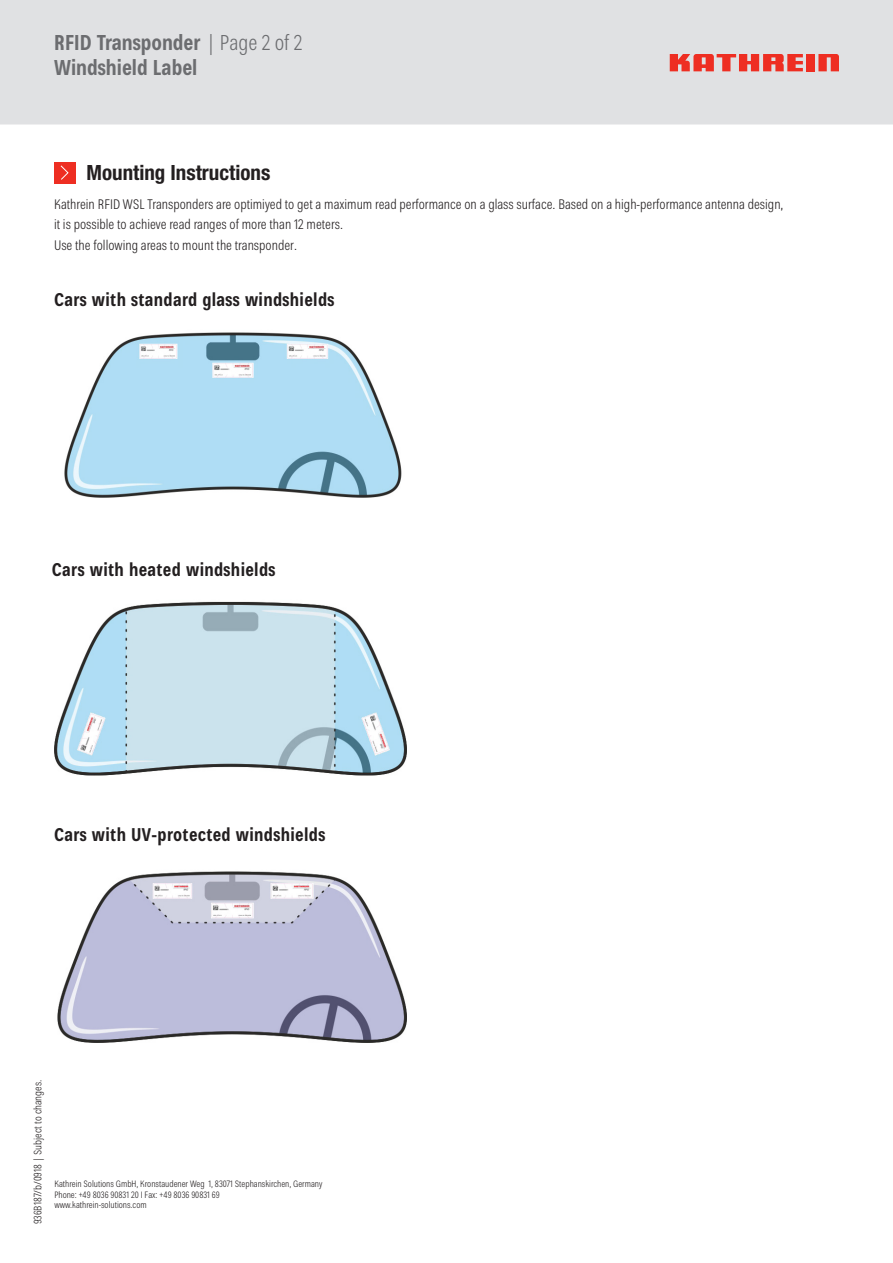
<style>
.page{position:relative;width:893px;height:1263px;background:#fff}
.page>*{position:absolute;margin:0;border:0;box-sizing:border-box;transform-origin:0 0}
.t1{font:700 condensed 21px/25.2px "Kathrein 77";color:#6c6d70}
.Zwischenüberschrift{font:700 condensed 21px "Helvetica Neue LT Std";color:#231f20}
._02_Subheadline_BCon{font:700 condensed 18px "Kathrein 77";letter-spacing:.02em;color:#231f20}
.hk_Stand_9Pkt_Helv_F{font:300 condensed 13.5px "Kathrein 47";color:#231f20}
.t2{font:300 condensed 10.5px "Kathrein 47";color:#231f20}
.t3{font:300 condensed 9px/10.8px "Kathrein 47";color:#231f20}
.s1{font-family:"Kathrein 47";font-weight:300}
</style>
<div class="page">
<div style="left:0;top:0;width:893px;height:125px;background:#e0e1e3"></div>
<div style="left:806px;top:54px;width:9px;height:17px;background:#ee2e22"></div>
<svg style="left:818px;top:54px;width:21px;height:17px"></svg>
<svg style="left:670px;top:54px;width:133px;height:17px;background:#e9635c"></svg>
<div style="left:54px;top:162px;width:21px;height:21px;background:#ee2e22"></div>
<svg style="left:60px;top:165px;width:9px;height:15px"></svg>
<img style="left:54px;top:601px;width:353px;height:174px">
<img style="left:64px;top:332px;width:338px;height:165px">
<img style="left:57px;top:871px;width:350px;height:171px">
<h1 class="t1" style="left:54px;top:30px;width:250px">RFID Transponder <span class="s1">| Page 2 of 2<br></span>Windshield Label</h1>
<p class="Zwischenüberschrift" style="left:87px;top:160px;width:185px">Mounting Instructions</p>
<p class="hk_Stand_9Pkt_Helv_F" style="left:54px;top:195px;width:731px">Kathrein RFID WSL Transponders are optimiyed to get a maximum read performance on a glass surface. Based on a high-performance antenna design,</p>
<p class="hk_Stand_9Pkt_Helv_F" style="left:54px;top:215px;width:291px">it is possible to achieve read ranges of more than 12 meters.</p>
<p class="hk_Stand_9Pkt_Helv_F" style="left:54px;top:236px;width:244px">Use the following areas to mount the transponder.</p>
<p class="_02_Subheadline_BCon" style="left:54px;top:287px;width:282px">Cars with standard glass windshields</p>
<p class="_02_Subheadline_BCon" style="left:52px;top:557px;width:225px">Cars with heated windshields</p>
<p class="_02_Subheadline_BCon" style="left:54px;top:822px;width:273px">Cars with UV-protected windshields</p>
<p class="t2" style="left:31px;top:1224px;width:146px;rotate:-90deg">936B187/b/0918 | Subject to changes.</p>
<p class="t3" style="left:54px;top:1178px;width:269px">Kathrein Solutions GmbH, Kronstaudener Weg 1, 83071 Stephanskirchen, Germany<br>Phone: +49 8036 90831 20 I Fax: +49 8036 90831 69<br>www.kathrein-solutions.com</p>
</div>
